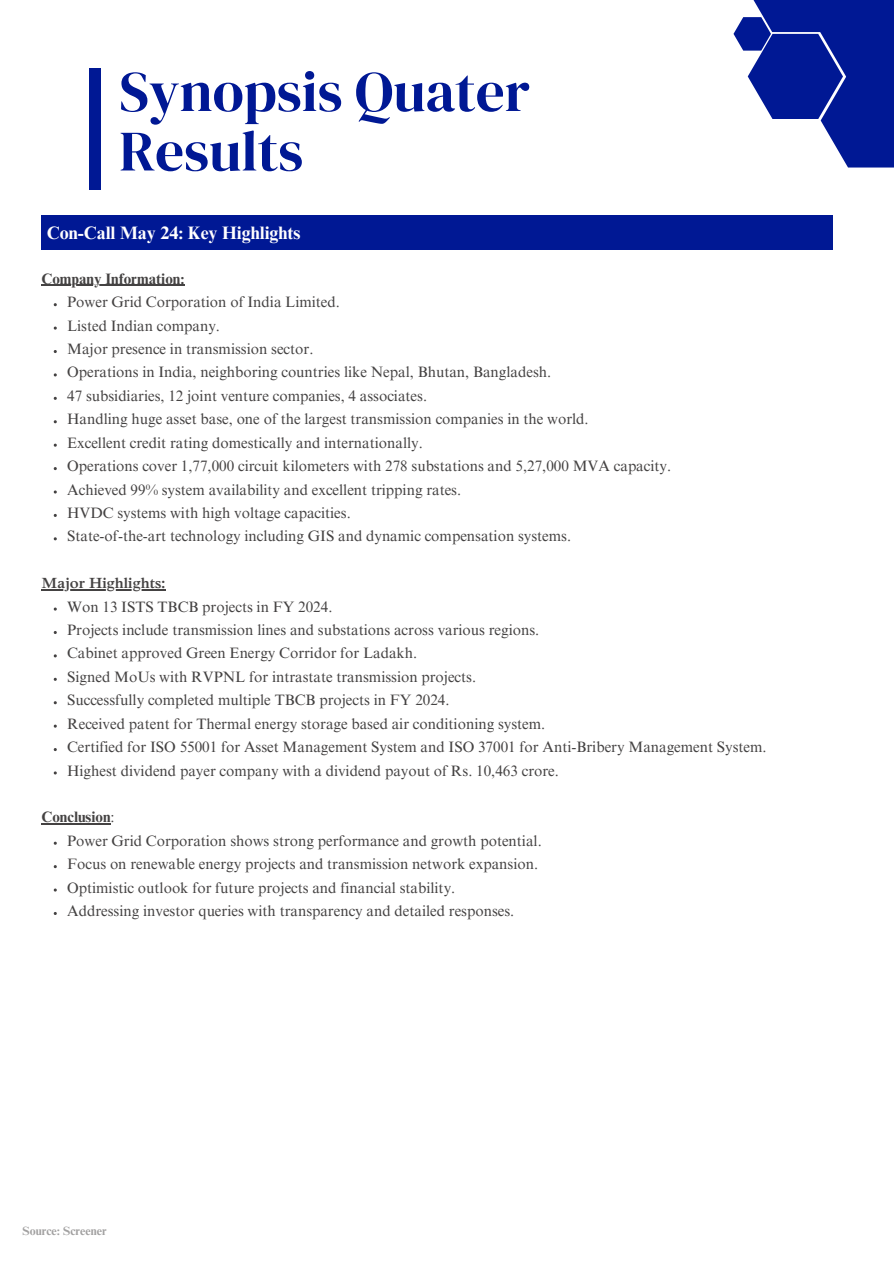
<style>
.page{position:relative;width:894px;height:1264px;background:#fff}
.page>*{position:absolute;margin:0;border:0;box-sizing:border-box;transform-origin:0 0}
.t1{font:57px/59.4px "DM Serif Display";color:#001894}
.t2{font:700 19.5px "Times NRMT Pro";color:#fff}
.t3{font:700 18px "Times NRMT Pro";color:#fff}
.t4{font:15px "Times NRMT Pro";color:#444242}
.t5{font:700 15px "Times NRMT Pro";color:#444242}
.t6{font:600 15px "Times NRMT Pro";color:#444242}
.t7{font:700 12px "Times NRMT Pro";color:#444242}
.s1{font-weight:400}
</style>
<div class="page">
<div style="left:89px;top:68px;width:12px;height:122px;background:#001894"></div>
<div style="left:801px;top:0;width:92px;height:113px;background:#001894"></div>
<svg style="left:733px;top:17px;width:160px;height:150px"></svg>
<div style="left:744px;top:0;width:114px;height:32px;background:#001894"></div>
<hr style="left:41px;top:285px;width:143px;height:1px;background:#444242">
<hr style="left:41px;top:589px;width:125px;height:1px;background:#444242">
<hr style="left:41px;top:823px;width:70px;height:1px;background:#444242">
<div style="left:41px;top:215px;width:791px;height:35px;background:#001894"></div>
<h1 class="t1" style="left:119px;top:61px;width:412px">Synopsis Quater<br>Results</h1>
<p class="t2" style="left:53px;top:222px;width:284px">Con-Call Q1FY23: Key Highlights</p>
<h2 class="t5" style="left:41px;top:273px;width:144px">Company Information:</h2>
<h2 class="t4" style="left:67px;top:296px;width:274px">Power Grid Corporation of India Limited.</h2>
<h3 class="t4" style="left:67px;top:320px;width:154px">Listed Indian company.</h3>
<p class="t4" style="left:67px;top:343px;width:248px">Major presence in transmission sector.</p>
<p class="t4" style="left:67px;top:367px;width:485px">Operations in India, neighboring countries like Nepal, Bhutan, Bangladesh.</p>
<p class="t4" style="left:67px;top:390px;width:361px">47 subsidiaries, 12 joint venture companies, 4 associates.</p>
<p class="t4" style="left:67px;top:413px;width:523px">Handling huge asset base, one of the largest transmission companies in the world.</p>
<p class="t4" style="left:67px;top:437px;width:357px">Excellent credit rating domestically and internationally.</p>
<p class="t4" style="left:67px;top:460px;width:605px">Operations cover 1,77,000 circuit kilometers with 278 substations and 5,27,000 MVA capacity.</p>
<p class="t4" style="left:67px;top:484px;width:395px">Achieved 99% system availability and excellent tripping rates.</p>
<p class="t4" style="left:67px;top:507px;width:285px">HVDC systems with high voltage capacities.</p>
<p class="t4" style="left:67px;top:530px;width:505px">State-of-the-art technology including GIS and dynamic compensation systems.</p>
<p class="t6" style="left:41px;top:577px;width:126px">Major Highlights:</p>
<h4 class="t4" style="left:67px;top:601px;width:267px">Won 13 ISTS TBCB projects in FY 2024.</h4>
<h3 class="t4" style="left:67px;top:624px;width:473px">Projects include transmission lines and substations across various regions.</h3>
<p class="t4" style="left:67px;top:647px;width:351px">Cabinet approved Green Energy Corridor for Ladakh.</p>
<p class="t4" style="left:67px;top:671px;width:410px">Signed MoUs with RVPNL for intrastate transmission projects.</p>
<p class="t4" style="left:67px;top:694px;width:384px">Successfully completed multiple TBCB projects in FY 2024.</p>
<p class="t4" style="left:67px;top:718px;width:479px">Received patent for Thermal energy storage based air conditioning system.</p>
<p class="t4" style="left:67px;top:741px;width:700px">Certified for ISO 55001 for Asset Management System and ISO 37001 for Anti-Bribery Management System.</p>
<p class="t4" style="left:67px;top:764px;width:493px">Highest dividend payer company with a dividend payout of Rs. 10,463 crore.</p>
<p class="t5" style="left:41px;top:811px;width:75px">Conclusion<span class="s1">:</span></p>
<p class="t4" style="left:67px;top:835px;width:476px">Power Grid Corporation shows strong performance and growth potential.</p>
<h4 class="t4" style="left:67px;top:858px;width:472px">Focus on renewable energy projects and transmission network expansion.</h4>
<p class="t4" style="left:67px;top:881px;width:389px">Optimistic outlook for future projects and financial stability.</p>
<p class="t4" style="left:67px;top:905px;width:448px">Addressing investor queries with transparency and detailed responses.</p>
<p class="t3" style="left:47px;top:226px;width:255px">Con-Call May 24: Key Highlights</p>
<p class="t7" style="left:22px;top:1226px;width:86px">Source: Screener</p>
</div>
